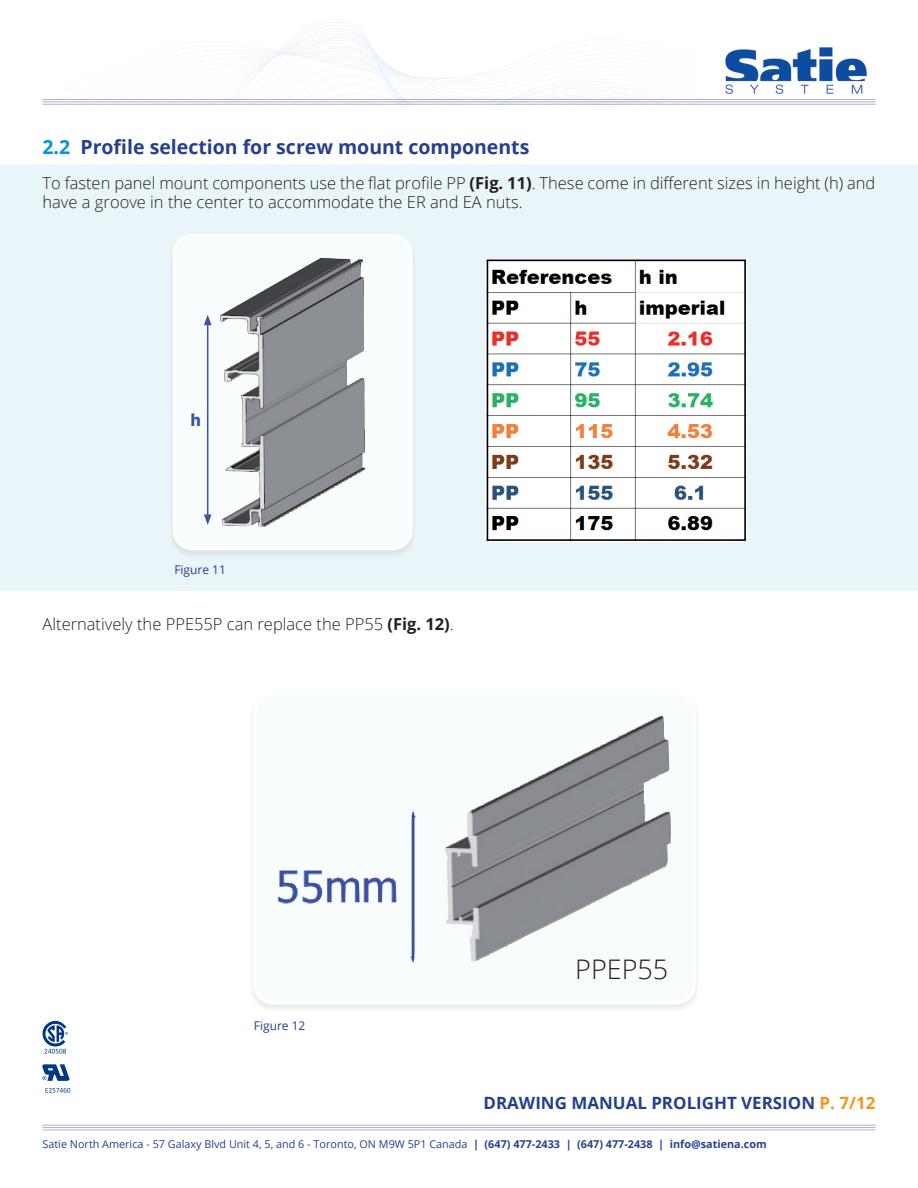
<style>
.page{position:relative;width:918px;height:1188px;background:#fff}
.page>*{position:absolute;margin:0;border:0;box-sizing:border-box;transform-origin:0 0}
.t1{font:300 27px "Open Sans";color:#231f20}
.t2{font:700 19.5px "Open Sans";color:#253f8e}
.t3{font:700 16.95px "Open Sans";color:#253f8e}
.t4{font:300 16.5px/19.5px "Open Sans";color:#231f20}
.t5{font:700 16.5px "Tahoma";color:#3a53a3}
.t6{font:12px "Open Sans";color:#253f8e}
.t7{font:10.8px "Open Sans";color:#253f8e}
.s1{color:#0095d9}
.s2{font-weight:700}
.s3{color:#f7931d}
</style>
<div class="page">
<div style="left:0;top:164px;width:918px;height:427px;background:#eaf5fa"></div>
<hr style="left:43px;top:101px;width:832px;height:1px;background:#afb0d2">
<hr style="left:43px;top:99px;width:832px;height:1px;background:#afb0d2">
<hr style="left:43px;top:104px;width:832px;height:1px;background:#afb0d2">
<img style="left:725px;top:47px;width:142px;height:47px">
<svg style="left:42px;top:1064px;width:27px;height:17px"></svg>
<svg style="left:46px;top:1088px;width:24px;height:5px"></svg>
<svg style="left:43px;top:1021px;width:25px;height:33px"></svg>
<hr style="left:43px;top:1127px;width:832px;height:1px;background:#afb0d2">
<hr style="left:43px;top:1125px;width:832px;height:1px;background:#afb0d2">
<hr style="left:43px;top:1130px;width:832px;height:1px;background:#afb0d2">
<div style="left:168px;top:234px;width:249px;height:325px;background:#e6f1f4"></div>
<svg style="left:174px;top:236px;width:237px;height:313px;background:#d6d9db"></svg>
<img style="left:220px;top:315px;width:90px;height:214px">
<div style="left:173px;top:234px;width:239px;height:316px;border:3px solid #fff;border-radius:18px"></div>
<img style="left:485px;top:259px;width:262px;height:283px">
<hr style="left:207px;top:323px;width:1px;height:194px;background:#3a53a3">
<svg style="left:204px;top:315px;width:8px;height:10px"></svg>
<svg style="left:204px;top:514px;width:8px;height:11px"></svg>
<div style="left:248px;top:692px;width:452px;height:321px;background:#f8f7f8"></div>
<div style="left:255px;top:693px;width:439px;height:310px;background:#f9fcfd;border-radius:18px"></div>
<img style="left:445px;top:716px;width:226px;height:246px">
<div style="left:253px;top:692px;width:443px;height:312px;border:3px solid #fff;border-radius:18px"></div>
<svg style="left:292px;top:28px;width:74px;height:10px"></svg>
<svg style="left:46px;top:38px;width:651px;height:67px"></svg>
<p class="t2" style="left:43px;top:134px;width:488px"><span class="s1">2.2</span> Profile selection for screw mount components</p>
<p class="t4" style="left:43px;top:173px;width:834px">To fasten panel mount components use the flat profile PP <span class="s2">(Fig. 11)</span>. These come in different sizes in height (h) and have a groove in the center to accommodate the ER and EA nuts.</p>
<p class="t5" style="left:190px;top:409px;width:12px">h</p>
<p class="t6" style="left:174px;top:561px;width:53px">Figure 11</p>
<p class="t4" style="left:43px;top:614px;width:413px">Alternatively the PPE55P can replace the PP55 <span class="s2">(Fig. 12)</span>.</p>
<p class="t6" style="left:254px;top:1017px;width:53px">Figure 12</p>
<p class="t1" style="left:575px;top:951px;width:95px">PPEP55</p>
<p class="t3" style="left:484px;top:1091px;width:393px">DRAWING MANUAL PROLIGHT VERSION <span class="s3">P. 7/12</span></p>
<p class="t7" style="left:43px;top:1137px;width:726px">Satie North America - 57 Galaxy Blvd Unit 4, 5, and 6 - Toronto, ON M9W 5P1 Canada <span class="s2">| (647) 477-2433 | (647) 477-2438 | info@satiena.com</span></p>
</div>
